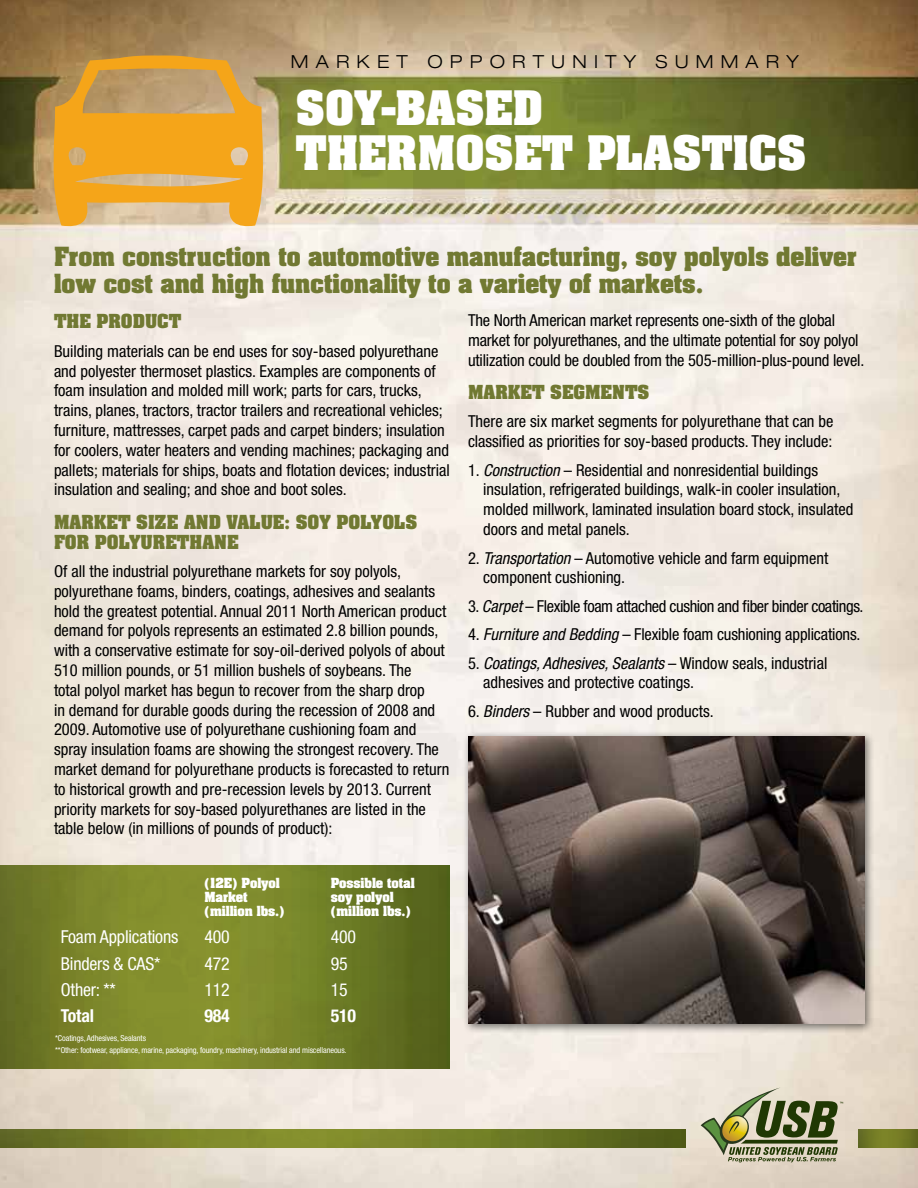
<style>
.page{position:relative;width:918px;height:1188px;background:#fff}
.page>*{position:absolute;margin:0;border:0;box-sizing:border-box;transform-origin:0 0}
.t1{font:700 40.5px/44.4px "Aachen Std";color:#fff}
.t2{font:700 22.5px/27px "Aachen Std";letter-spacing:-.005em;color:#717932}
.t3{font:300 expanded 18px "Helvetica Neue LT Std";letter-spacing:.4em;color:#000}
.t4{font:condensed 17.85px "Helvetica Neue LT Std";letter-spacing:-.01em;color:#fff}
.t5{font:700 condensed 17.85px "Helvetica Neue LT Std";letter-spacing:-.01em;color:#fff}
.t6{font:condensed 16.5px/19.8px "Helvetica Neue LT Std";color:#000}
.t7{font:700 16.5px/19.8px "Aachen Std";color:#717932}
.t8{font:condensed 16.5px "Helvetica Neue LT Std";letter-spacing:-.025em;color:#000}
.t9{font:700 11.85px/14.2px "Aachen";letter-spacing:-.01em;color:#fff}
.t10{font:condensed 8.25px/12px "Helvetica Neue LT Std";letter-spacing:-.01em;color:#fff}
.s1{font-style:italic}
</style>
<div class="page">
<img style="left:0;top:0;width:918px;height:1188px">
<div style="left:462px;top:730px;width:412px;height:304px;background:#000;opacity:.54"></div>
<img style="left:468px;top:736px;width:396px;height:288px">
<svg style="left:701px;top:1087px;width:142px;height:75px;background:#a2a482"></svg>
<img style="left:0;top:1129px;width:685px;height:18px">
<img style="left:859px;top:1129px;width:59px;height:18px">
<img style="left:0;top:866px;width:450px;height:203px">
<svg style="left:49px;top:55px;width:219px;height:173px;background:#dfa748"></svg>
<p class="t3" style="left:291px;top:51px;width:509px">MARKET OPPORTUNITY SUMMARY</p>
<h1 class="t1" style="left:296px;top:87px;width:507px">Soy-Based<br>Thermoset Plastics</h1>
<h2 class="t2" style="left:54px;top:243px;width:805px">From construction to automotive manufacturing, soy polyols deliver low cost and high functionality to a variety of markets.</h2>
<p class="t7" style="left:54px;top:312px;width:123px">The Product</p>
<p class="t6" style="left:54px;top:341px;width:397px">Building materials can be end uses for soy-based polyurethane and polyester thermoset plastics. Examples are components of foam insulation and molded mill work; parts for cars, trucks, trains, planes, tractors, tractor trailers and recreational vehicles; furniture, mattresses, carpet pads and carpet binders; insulation for coolers, water heaters and vending machines; packaging and pallets; materials for ships, boats and flotation devices; industrial insulation and sealing; and shoe and boot soles.</p>
<p class="t7" style="left:54px;top:512px;width:363px">Market Size and Value: Soy Polyols for Polyurethane</p>
<p class="t6" style="left:54px;top:561px;width:397px">Of all the industrial polyurethane markets for soy polyols, polyurethane foams, binders, coatings, adhesives and sealants hold the greatest potential. Annual 2011 North American product demand for polyols represents an estimated 2.8 billion pounds, with a conservative estimate for soy-oil-derived polyols of about 510 million pounds, or 51 million bushels of soybeans. The<br>total polyol market has begun to recover from the sharp drop<br>in demand for durable goods during the recession of 2008 and 2009. Automotive use of polyurethane cushioning foam and spray insulation foams are showing the strongest recovery. The market demand for polyurethane products is forecasted to return to historical growth and pre-recession levels by 2013. Current priority markets for soy-based polyurethanes are listed in the table below (in millions of pounds of product):</p>
<p class="t9" style="left:204px;top:875px;width:82px">(12E) Polyol<br>Market (million lbs.)</p>
<p class="t9" style="left:331px;top:875px;width:85px">Possible total soy polyol (million lbs.)</p>
<p class="t4" style="left:61px;top:926px;width:119px">Foam Applications</p>
<p class="t4" style="left:204px;top:926px;width:27px">400</p>
<p class="t4" style="left:331px;top:926px;width:27px">400</p>
<p class="t4" style="left:61px;top:953px;width:101px">Binders &amp; CAS*</p>
<p class="t4" style="left:204px;top:953px;width:27px">472</p>
<p class="t4" style="left:331px;top:953px;width:18px">95</p>
<p class="t4" style="left:61px;top:979px;width:57px">Other: **</p>
<p class="t4" style="left:204px;top:979px;width:27px">112</p>
<p class="t4" style="left:331px;top:979px;width:18px">15</p>
<p class="t5" style="left:61px;top:1005px;width:35px">Total</p>
<p class="t5" style="left:204px;top:1005px;width:27px">984</p>
<p class="t5" style="left:331px;top:1005px;width:27px">510</p>
<p class="t10" style="left:55px;top:1032px;width:293px">*Coatings, Adhesives, Sealants<br>**Other: footwear, appliance, marine, packaging, foundry, machinery, industrial and miscellaneous.</p>
<p class="t6" style="left:468px;top:310px;width:398px">The North American market represents one-sixth of the global market for polyurethanes, and the ultimate potential for soy polyol utilization could be doubled from the 505-million-plus-pound level.</p>
<p class="t7" style="left:468px;top:382px;width:170px">Market Segments</p>
<p class="t6" style="left:468px;top:412px;width:367px">There are six market segments for polyurethane that can be classified as priorities for soy-based products. They include:</p>
<p class="t6" style="left:483px;top:460px;width:372px;text-indent:-15px">1. <span class="s1">Construction</span> – Residential and nonresidential buildings insulation, refrigerated buildings, walk-in cooler insulation, molded millwork, laminated insulation board stock, insulated doors and metal panels.</p>
<p class="t6" style="left:483px;top:548px;width:347px;text-indent:-15px">2. <span class="s1">Transportation</span> – Automotive vehicle and farm equipment component cushioning.</p>
<p class="t8" style="left:468px;top:596px;width:397px">3. <span class="s1">Carpet</span> – Flexible foam attached cushion and fiber binder coatings.</p>
<p class="t6" style="left:468px;top:624px;width:394px">4. <span class="s1">Furniture and Bedding</span> – Flexible foam cushioning applications.</p>
<p class="t6" style="left:483px;top:653px;width:346px;text-indent:-15px">5. <span class="s1">Coatings, Adhesives, Sealants</span> – Window seals, industrial adhesives and protective coatings.</p>
<p class="t6" style="left:468px;top:701px;width:247px">6. <span class="s1">Binders</span> – Rubber and wood products.</p>
</div>
